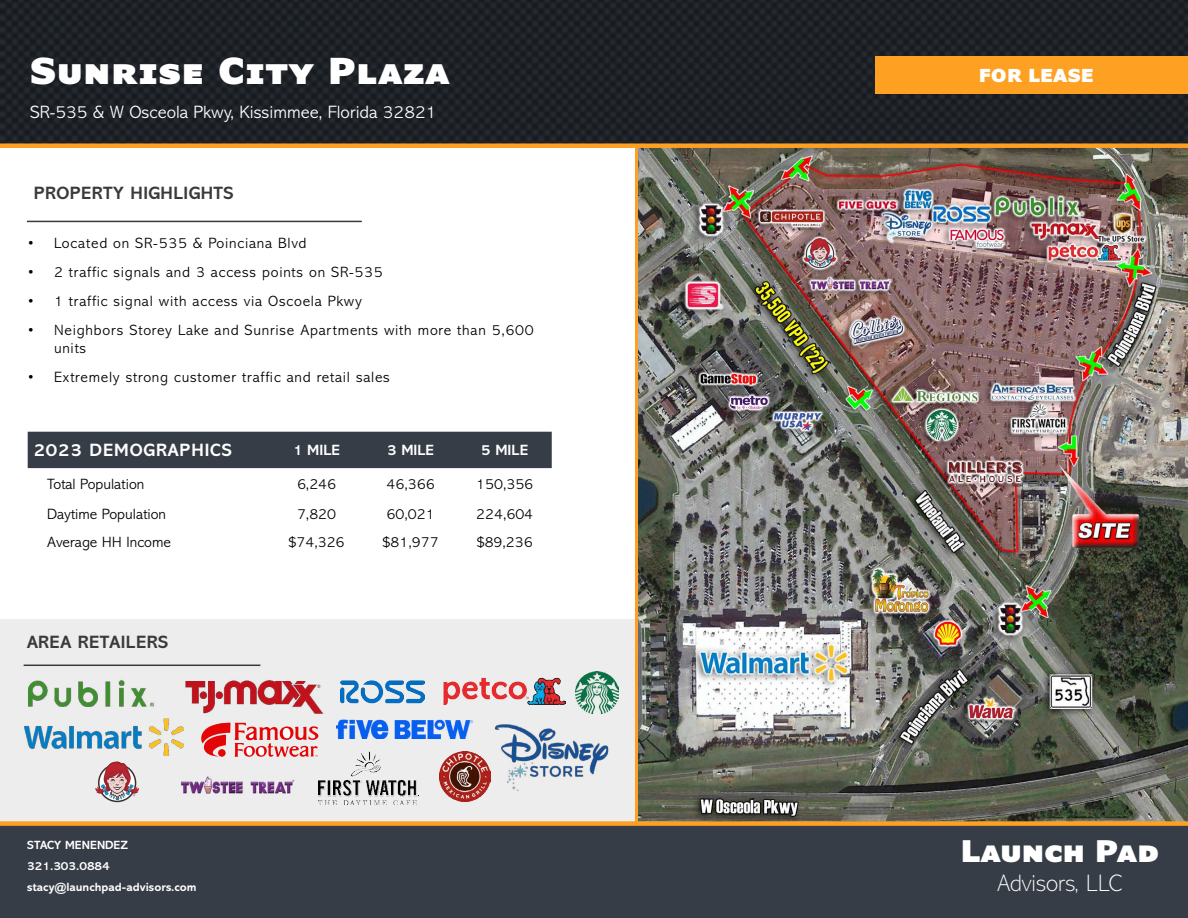
<style>
.page{position:relative;width:1188px;height:918px;background:#fff}
.page>*{position:absolute;margin:0;border:0;box-sizing:border-box;transform-origin:0 0}
.t1{font:900 36px "Verdana Pro";letter-spacing:.025em;color:#fff}
.t2{font:900 30px "Verdana Pro";color:#fff}
.t3{font:200 24px "Abadi MT Pro";color:#fff}
.t4{font:300 18px "Abadi MT Pro";color:#fff}
.t5{font:700 18px "Abadi MT Pro";letter-spacing:.025em;color:#3a3a3a}
.t6{font:700 18px "Abadi MT Pro";letter-spacing:.05em;color:#fff}
.t7{font:900 18px "Verdana Pro";color:#fff}
.t8{font:300 15px/18px "Abadi MT Pro";letter-spacing:.05em;color:#000}
.t9{font:300 15px "Abadi MT Pro";color:#000}
.t10{font:600 15px "Semplicita Pro";color:#fff}
.t11{font:700 15px "Abadi MT Pro";color:#fff}
.t12{font:700 12px/21px "Abadi MT Pro";color:#fff}
</style>
<div class="page">
<div style="left:0;top:620px;width:637px;height:298px;background:#ededed"></div>
<img style="left:638px;top:150px;width:550px;height:671px">
<hr style="left:636px;top:0;width:2px;height:918px;background:#fea022">
<div style="left:28px;top:432px;width:524px;height:36px;background:#363d46"></div>
<hr style="left:24px;top:665px;width:236px;height:1px;background:#3a3a3a">
<hr style="left:27px;top:221px;width:335px;height:1px;background:#3a3a3a">
<img style="left:28px;top:680px;width:126px;height:27px">
<img style="left:24px;top:718px;width:159px;height:39px">
<img style="left:185px;top:680px;width:139px;height:34px">
<svg style="left:201px;top:723px;width:118px;height:34px"></svg>
<img style="left:340px;top:680px;width:85px;height:24px">
<img style="left:444px;top:678px;width:117px;height:27px">
<img style="left:575px;top:671px;width:43px;height:39px">
<img style="left:336px;top:720px;width:137px;height:19px">
<img style="left:493px;top:699px;width:118px;height:92px">
<img style="left:180px;top:776px;width:115px;height:18px">
<img style="left:440px;top:752px;width:50px;height:50px">
<img style="left:319px;top:752px;width:99px;height:52px">
<svg style="left:98px;top:764px;width:38px;height:38px"></svg>
<svg style="left:95px;top:761px;width:44px;height:39px"></svg>
<div style="left:0;top:821px;width:1188px;height:97px;background:#363d46"></div>
<svg style="left:0;top:0;width:1188px;height:150px;background:#262728"></svg>
<div style="left:875px;top:56px;width:313px;height:38px;background:#fea022"></div>
<h1 class="t1" style="left:30px;top:47px;width:421px">Sunrise City Plaza</h1>
<p class="t4" style="left:30px;top:103px;width:408px">SR-535 &amp; W Osceola Pkwy, Kissimmee, Florida 32821</p>
<p class="t5" style="left:34px;top:182px;width:202px">PROPERTY HIGHLIGHTS</p>
<p class="t8" style="left:27px;top:235px;width:281px">• Located on SR-535 &amp; Poinciana Blvd</p>
<p class="t8" style="left:27px;top:264px;width:357px">• 2 traffic signals and 3 access points on SR-535</p>
<p class="t8" style="left:27px;top:292px;width:337px">• 1 traffic signal with access via Oscoela Pkwy</p>
<p class="t8" style="left:54px;top:321px;width:481px;text-indent:-27px">• Neighbors Storey Lake and Sunrise Apartments with more than 5,600 units</p>
<p class="t8" style="left:27px;top:368px;width:364px">• Extremely strong customer traffic and retail sales</p>
<p class="t6" style="left:34px;top:440px;width:200px">2023 DEMOGRAPHICS</p>
<p class="t11" style="left:293px;top:441px;width:49px">1 MILE</p>
<p class="t11" style="left:387px;top:441px;width:49px">3 MILE</p>
<p class="t11" style="left:481px;top:441px;width:49px">5 MILE</p>
<p class="t9" style="left:47px;top:476px;width:99px">Total Population</p>
<p class="t8" style="left:297px;top:475px;width:41px">6,246</p>
<p class="t8" style="left:387px;top:475px;width:49px">46,366</p>
<p class="t8" style="left:476px;top:475px;width:58px">150,356</p>
<p class="t9" style="left:47px;top:505px;width:120px">Daytime Population</p>
<p class="t8" style="left:297px;top:505px;width:41px">7,820</p>
<p class="t8" style="left:387px;top:505px;width:49px">60,021</p>
<p class="t8" style="left:476px;top:505px;width:58px">224,604</p>
<p class="t9" style="left:47px;top:534px;width:125px">Average HH Income</p>
<p class="t8" style="left:289px;top:534px;width:57px">$74,326</p>
<p class="t8" style="left:383px;top:534px;width:57px">$81,977</p>
<p class="t8" style="left:477px;top:534px;width:57px">$89,236</p>
<p class="t5" style="left:27px;top:632px;width:143px">AREA RETAILERS</p>
<p class="t7" style="left:979px;top:63px;width:116px">FOR LEASE</p>
<p class="t12" style="left:27px;top:835px;width:171px">STACY MENENDEZ<br>321.303.0884 stacy@launchpad-advisors.com</p>
<h2 class="t2" style="left:960px;top:831px;width:200px">Launch Pad</h2>
<h3 class="t3" style="left:997px;top:870px;width:126px">Advisors, LLC</h3>
<p class="t10" style="left:938px;top:874px;width:224px">WWW.MARKETLINKCRE.COM</p>
</div>
